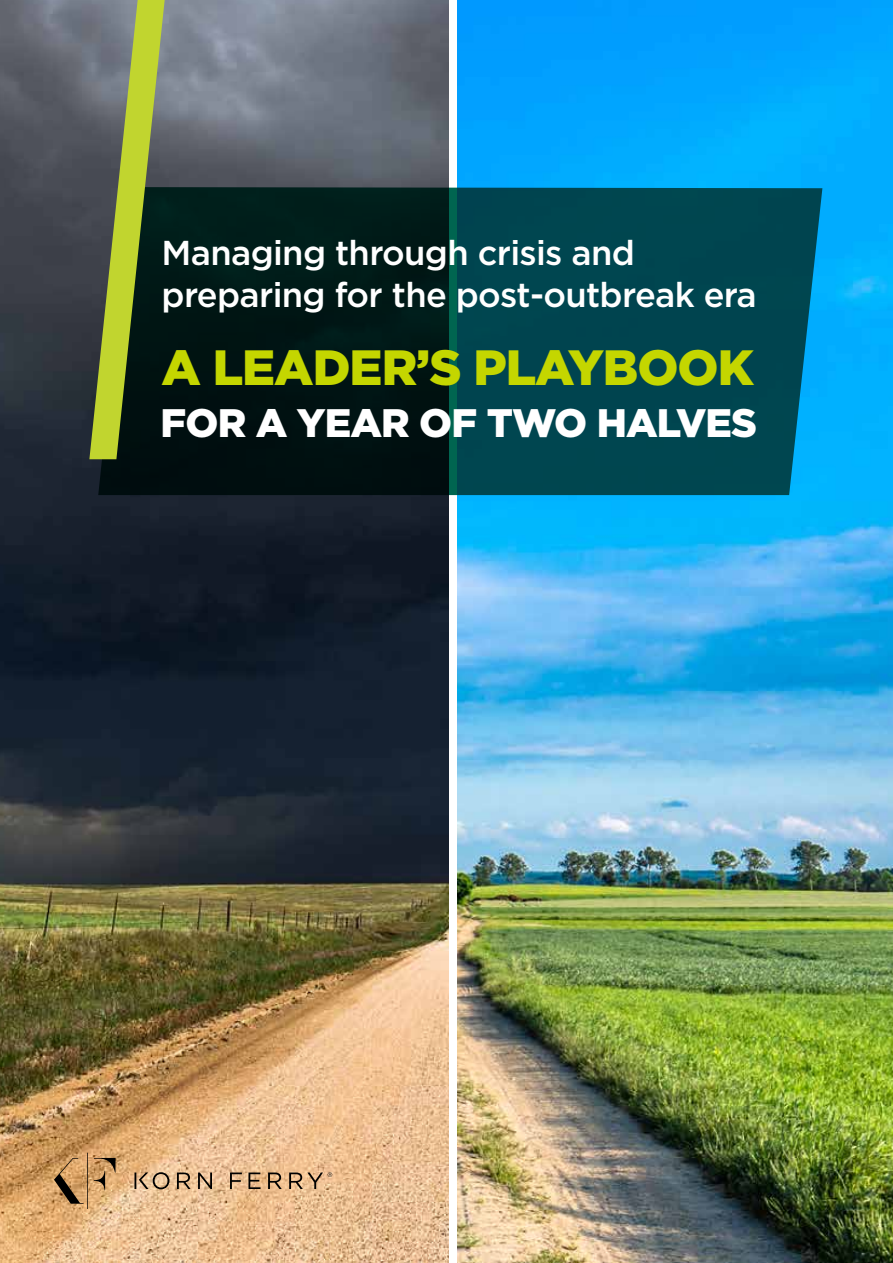
<style>
.page{position:relative;width:893px;height:1263px;background:#fff}
.page>*{position:absolute;margin:0;border:0;box-sizing:border-box;transform-origin:0 0}
.t1{font:900 49.5px "Gotham";letter-spacing:-.02em;color:#c4d600}
.t2{font:900 39.75px "Gotham";letter-spacing:-.02em;color:#fff}
.t3{font:500 34.5px/42px "Gotham";letter-spacing:-.02em;color:#fff}
</style>
<div class="page">
<img style="left:0;top:0;width:448px;height:1263px">
<img style="left:458px;top:0;width:435px;height:1263px">
<svg style="left:54px;top:1153px;width:61px;height:56px;background:#bc905f"></svg>
<svg style="left:134px;top:1172px;width:198px;height:17px;background:#ba9875"></svg>
<svg style="left:98px;top:187px;width:724px;height:308px;background:#003339"></svg>
<svg style="left:89px;top:0;width:76px;height:459px;background:#66753d"></svg>
<p class="t3" style="left:162px;top:233px;width:597px">Managing through crisis and preparing for the post-outbreak era</p>
<h1 class="t1" style="left:162px;top:345px;width:594px">A LEADER’S PLAYBOOK</h1>
<p class="t2" style="left:161px;top:405px;width:598px">FOR A YEAR OF TWO HALVES</p>
</div>
